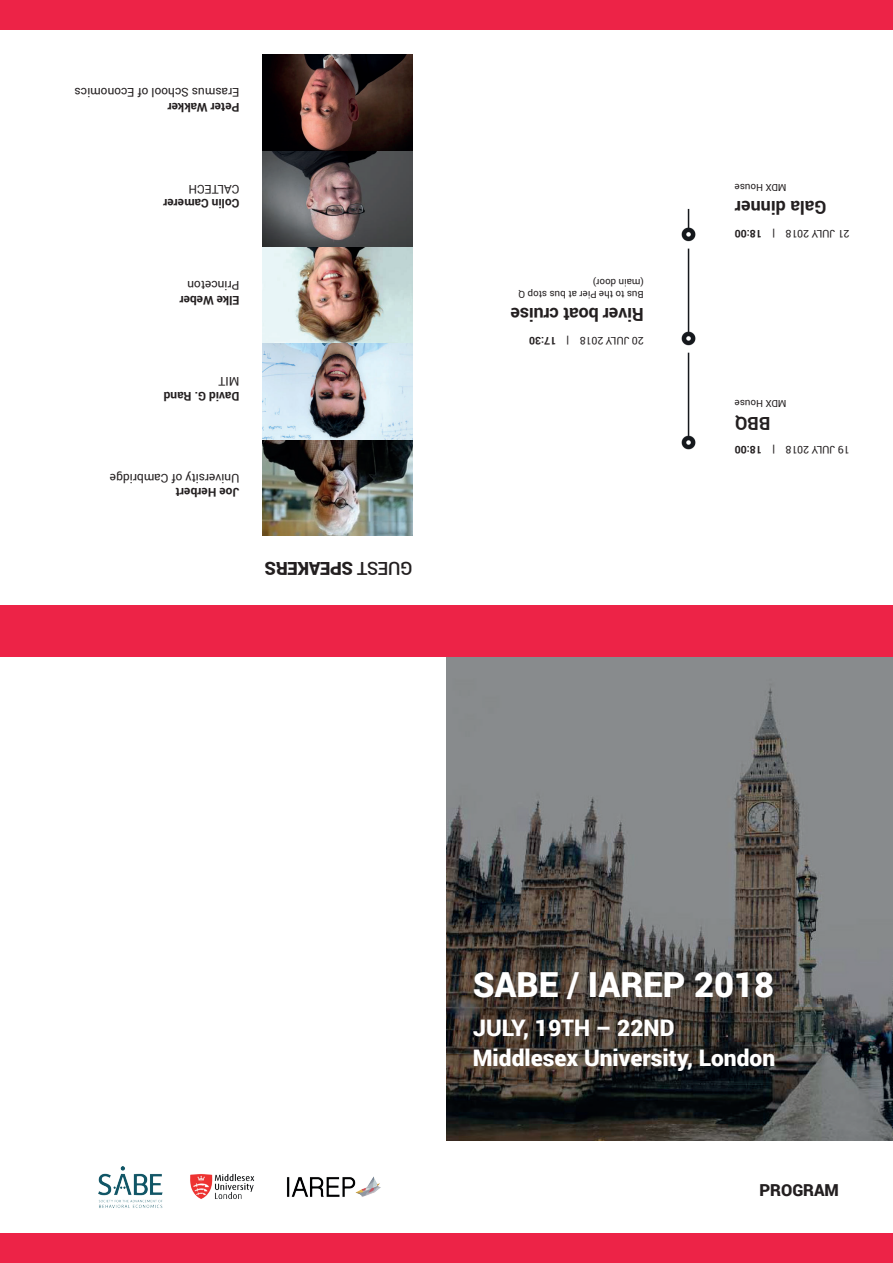
<style>
.page{position:relative;width:893px;height:1263px;background:#fff}
.page>*{position:absolute;margin:0;border:0;box-sizing:border-box;transform-origin:0 0}
.t1{font:900 34.5px "Roboto";color:#fff}
.t2{font:900 22.8px/30px "Roboto";color:#fff}
.t3{font:700 18px "Roboto";letter-spacing:-.01em;color:#231f20}
.t4{font:900 18px "Roboto";letter-spacing:-.015em;color:#231f20}
.t5{font:900 16.5px "Roboto";color:#231f20}
.t6{font:12px "Roboto";color:#231f20}
.t7{font:700 12px "Roboto";color:#231f20}
.t8{font:10.5px "Roboto";color:#231f20}
.t9{font:700 10.5px "Roboto";color:#231f20}
.t10{font:900 10.5px "Roboto";color:#231f20}
.t11{font:9.75px/11.7px "Roboto";color:#231f20}
.s1{font-weight:500}
</style>
<div class="page">
<img style="left:446px;top:657px;width:447px;height:484px">
<img style="left:99px;top:1166px;width:64px;height:42px">
<img style="left:190px;top:1174px;width:65px;height:25px">
<div style="left:0;top:606px;width:893px;height:51px;background:#ed2347"></div>
<img style="left:681px;top:208px;width:15px;height:242px">
<div style="left:0;top:1233px;width:893px;height:30px;background:#ed2347"></div>
<div style="left:0;top:0;width:893px;height:30px;background:#ed2347"></div>
<img style="left:263px;top:54px;width:149px;height:482px">
<img style="left:287px;top:1176px;width:94px;height:21px">
<p class="t6" style="left:239px;top:101px;width:166px;rotate:-180deg">Erasmus School of Economics</p>
<p class="t7" style="left:239px;top:116px;width:73px;rotate:-180deg">Peter Wakker</p>
<p class="t6" style="left:239px;top:198px;width:52px;rotate:-180deg">CALTECH</p>
<p class="t7" style="left:239px;top:212px;width:78px;rotate:-180deg">Colin Camerer</p>
<p class="t6" style="left:239px;top:294px;width:54px;rotate:-180deg">Princeton</p>
<p class="t7" style="left:239px;top:308px;width:61px;rotate:-180deg">Elke Weber</p>
<p class="t6" style="left:239px;top:390px;width:22px;rotate:-180deg">MIT</p>
<p class="t7" style="left:239px;top:404px;width:77px;rotate:-180deg">David G. Rand</p>
<p class="t6" style="left:239px;top:487px;width:131px;rotate:-180deg">University of Cambridge</p>
<p class="t7" style="left:239px;top:501px;width:65px;rotate:-180deg">Joe Herbert</p>
<h3 class="t4" style="left:412px;top:581px;width:149px;rotate:-180deg"><span class="s1">GUEST</span> SPEAKERS</h3>
<p class="t11" style="left:644px;top:301px;width:127px;rotate:-180deg">Bus to the Pier at bus stop Q (main door)</p>
<h3 class="t3" style="left:644px;top:327px;width:135px;rotate:-180deg">River boat cruise</h3>
<p class="t9" style="left:556px;top:348px;width:29px;rotate:-180deg">17:30</p>
<p class="t10" style="left:569px;top:348px;width:4px;rotate:-180deg">|</p>
<p class="t8" style="left:644px;top:348px;width:66px;rotate:-180deg">20 JULY 2018</p>
<p class="t11" style="left:787px;top:193px;width:53px;rotate:-180deg">MDX House</p>
<h3 class="t3" style="left:827px;top:220px;width:93px;rotate:-180deg">Gala dinner</h3>
<p class="t9" style="left:762px;top:241px;width:29px;rotate:-180deg">18:00</p>
<p class="t10" style="left:775px;top:241px;width:4px;rotate:-180deg">|</p>
<p class="t8" style="left:850px;top:241px;width:66px;rotate:-180deg">21 JULY 2018</p>
<p class="t11" style="left:787px;top:410px;width:53px;rotate:-180deg">MDX House</p>
<h3 class="t3" style="left:770px;top:436px;width:37px;rotate:-180deg">BBQ</h3>
<p class="t9" style="left:762px;top:457px;width:29px;rotate:-180deg">18:00</p>
<p class="t10" style="left:775px;top:457px;width:4px;rotate:-180deg">|</p>
<p class="t8" style="left:850px;top:457px;width:66px;rotate:-180deg">19 JULY 2018</p>
<h1 class="t1" style="left:473px;top:961px;width:303px">SABE / IAREP 2018</h1>
<h2 class="t2" style="left:473px;top:1012px;width:304px">JULY, 19TH – 22ND<br>Middlesex University, London</h2>
<h3 class="t5" style="left:759px;top:1178px;width:81px">PROGRAM</h3>
</div>
